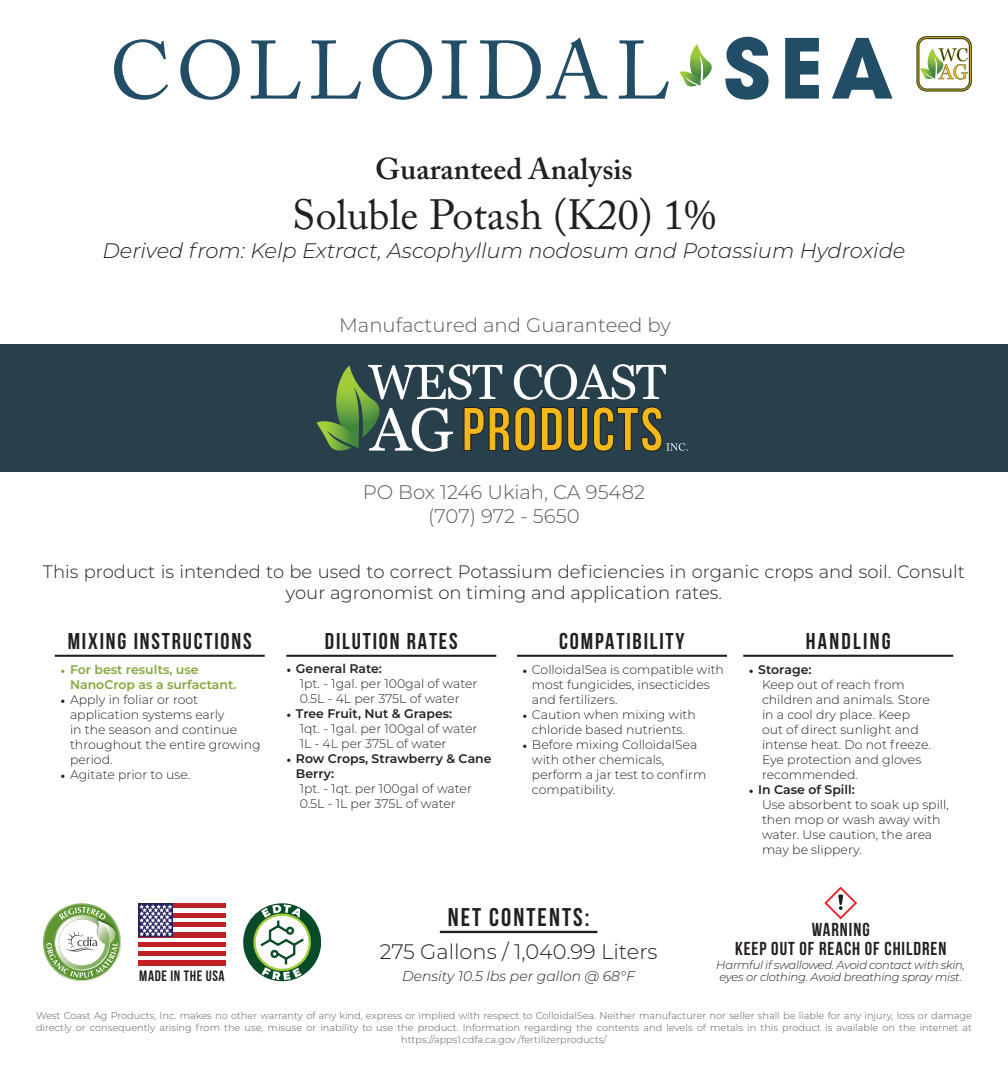
<style>
.page{position:relative;width:1008px;height:1080px;background:#fff}
.page>*{position:absolute;margin:0;border:0;box-sizing:border-box;transform-origin:0 0}
.t1{font:82px "Adobe Caslon Pro";letter-spacing:.07em;color:#214d66}
.t2{font:42px "Adobe Caslon Pro";color:#231f20}
.t3{font:600 30px "Adobe Caslon Pro";color:#231f20}
.t4{font:700 25.6px "Bebas Neue";letter-spacing:.08em;color:#231f20}
.t5{font:700 22.8px "Bebas Neue";letter-spacing:.08em;color:#231f20}
.t6{font:700 22.8px "Bebas Neue";letter-spacing:.1em;color:#231f20}
.t7{font:italic 300 21px "Montserrat";color:#231f20}
.t8{font:300 21px "Montserrat";color:#231f20}
.t9{font:300 19.6px/23.6px "Montserrat";color:#57585a;text-align:center}
.t10{font:700 18.8px "Bebas Neue";letter-spacing:.05em;color:#231f20}
.t11{font:300 18px/21.6px "Montserrat";color:#231f20;text-align:center}
.t12{font:700 15px "Bebas Neue";letter-spacing:.04em;color:#231f20}
.t13{font:italic 300 14px "Montserrat";color:#231f20}
.t14{font:300 12.4px/15px "Montserrat";color:#231f20}
.t15{font:600 12.4px/15px "Montserrat";color:#83a73e}
.t16{font:600 12.4px/15px "Montserrat";color:#231f20}
.t17{font:italic 300 11.6px/12px "Montserrat";letter-spacing:-.02em;color:#231f20}
.t18{font:300 9.8px/11.8px "Montserrat";color:#57585a;text-align:center}
.s1{font-family:"ITC Avant Garde Pro";font-weight:700}
.s2{font-family:"Minion Pro";font-weight:400}
.s3{font-weight:600}
</style>
<div class="page">
<svg style="left:916px;top:36px;width:56px;height:56px"></svg>
<svg style="left:243px;top:903px;width:78px;height:78px"></svg>
<div style="left:286px;top:927px;width:8px;height:8px;border:2px solid #0a4b27;border-radius:50%"></div>
<div style="left:270px;top:950px;width:9px;height:8px;border:2px solid #0a4b27;border-radius:50%"></div>
<svg style="left:43px;top:903px;width:78px;height:78px"></svg>
<div style="left:138px;top:903px;width:88px;height:5px;background:#c02025"></div>
<div style="left:138px;top:932px;width:87px;height:5px;background:#c02025"></div>
<div style="left:138px;top:922px;width:87px;height:5px;background:#c02025"></div>
<div style="left:138px;top:913px;width:87px;height:5px;background:#c02025"></div>
<div style="left:138px;top:961px;width:87px;height:5px;background:#c02025"></div>
<div style="left:138px;top:951px;width:87px;height:5px;background:#c02025"></div>
<div style="left:138px;top:942px;width:87px;height:5px;background:#c02025"></div>
<div style="left:138px;top:903px;width:35px;height:34px;background:#27235f"></div>
<svg style="left:139px;top:904px;width:33px;height:32px"></svg>
<hr style="left:440px;top:931px;width:157px;height:2px;background:#231f20">
<svg style="left:824px;top:887px;width:33px;height:32px"></svg>
<hr style="left:55px;top:655px;width:210px;height:2px;background:#231f20">
<hr style="left:517px;top:655px;width:210px;height:2px;background:#231f20">
<hr style="left:743px;top:655px;width:210px;height:2px;background:#231f20">
<hr style="left:286px;top:655px;width:210px;height:2px;background:#231f20">
<div style="left:0;top:344px;width:1008px;height:128px;background:#283f4c"></div>
<svg style="left:316px;top:364px;width:372px;height:88px"></svg>
<svg style="left:680px;top:44px;width:32px;height:43px"></svg>
<h1 class="t1" style="left:110px;top:22px;width:785px">COLLOIDAL <span class="s1">SEA</span></h1>
<h3 class="t3" style="left:375px;top:151px;width:259px">Guaranteed Analysis</h3>
<h2 class="t2" style="left:292px;top:190px;width:425px">Soluble Potash (K20) 1%</h2>
<h3 class="t7" style="left:102px;top:236px;width:805px">Derived from: Kelp Extract, Ascophyllum nodosum and Potassium Hydroxide</h3>
<h3 class="t9" style="left:339px;top:313px;width:333px">Manufactured and Guaranteed by</h3>
<h3 class="t9" style="left:363px;top:480px;width:284px">PO Box 1246 Ukiah, CA 95482 (707) 972 - 5650</h3>
<h3 class="t11" style="left:43px;top:560px;width:924px">This product is intended to be used to correct Potassium deficiencies in organic crops and soil. Consult your agronomist on timing and application rates.</h3>
<h3 class="t5" style="left:68px;top:629px;width:185px">MIXING INSTRUCTIONS</h3>
<p class="t15" style="left:70px;top:661px;width:168px;text-indent:-9px"><span class="s2">•</span> For best results, use<br>NanoCrop as a surfactant.</p>
<p class="t14" style="left:70px;top:692px;width:192px;text-indent:-9px"><span class="s2">•</span> Apply in foliar or root application systems early<br>in the season and continue throughout the entire growing period.</p>
<p class="t14" style="left:61px;top:766px;width:131px"><span class="s2">•</span> Agitate prior to use.</p>
<h3 class="t5" style="left:325px;top:629px;width:134px">DILUTION RATES</h3>
<p class="t14" style="left:300px;top:661px;width:179px;text-indent:-13px"><span class="s2">•</span> <span class="s3">General Rate:<br></span>1pt. - 1gal. per 100gal of water<br>0.5L - 4L per 375L of water</p>
<p class="t14" style="left:300px;top:705px;width:179px;text-indent:-13px"><span class="s2">•</span> <span class="s3">Tree Fruit, Nut &amp; Grapes:<br></span>1qt. - 1gal. per 100gal of water<br>1L - 4L per 375L of water</p>
<p class="t16" style="left:296px;top:750px;width:197px;text-indent:-9px"><span class="s2">•</span> Row Crops, Strawberry &amp; Cane<br>Berry:</p>
<p class="t14" style="left:300px;top:780px;width:174px">1pt. - 1qt. per 100gal of water<br>0.5L - 1L per 375L of water</p>
<h3 class="t5" style="left:559px;top:629px;width:127px">COMPATIBILITY</h3>
<p class="t14" style="left:532px;top:662px;width:194px;text-indent:-9px"><span class="s2">•</span> ColloidalSea is compatible with most fungicides, insecticides and fertilizers.</p>
<p class="t14" style="left:523px;top:707px;width:175px;text-align:center"><span class="s2">•</span> Caution when mixing with chloride based nutrients.</p>
<p class="t14" style="left:532px;top:736px;width:176px;text-indent:-9px"><span class="s2">•</span> Before mixing ColloidalSea with other chemicals, perform a jar test to confirm compatibility.</p>
<h3 class="t6" style="left:806px;top:629px;width:86px">HANDLING</h3>
<p class="t14" style="left:762px;top:662px;width:170px;text-indent:-13px"><span class="s2">•</span> <span class="s3">Storage:<br></span>Keep out of reach from children and animals. Store in a cool dry place. Keep out of direct sunlight and intense heat. Do not freeze.<br>Eye protection and gloves recommended.</p>
<p class="t14" style="left:762px;top:781px;width:188px;text-indent:-13px"><span class="s2">•</span> <span class="s3">In Case of Spill:<br></span>Use absorbent to soak up spill, then mop or wash away with water. Use caution, the area may be slippery.</p>
<h3 class="t4" style="left:448px;top:903px;width:143px">NET CONTENTS:</h3>
<h3 class="t8" style="left:380px;top:938px;width:279px">275 Gallons / 1,040.99 Liters</h3>
<h3 class="t10" style="left:735px;top:938px;width:213px">KEEP OUT OF REACH OF CHILDREN</h3>
<h3 class="t10" style="left:812px;top:920px;width:59px">WARNING</h3>
<p class="t17" style="left:716px;top:959px;width:250px">Harmful if swallowed. Avoid contact with skin, eyes or clothing. Avoid breathing spray mist.</p>
<p class="t12" style="left:139px;top:967px;width:87px">MADE IN THE USA</p>
<p class="t13" style="left:402px;top:967px;width:234px">Density 10.5 lbs per gallon @ 68°F</p>
<p class="t18" style="left:36px;top:1010px;width:938px">West Coast Ag Products, Inc. makes no other warranty of any kind, express or implied with respect to ColloidalSea. Neither manufacturer nor seller shall be liable for any injury, loss or damage directly or consequently arising from the use, misuse or inability to use the product. Information regarding the contents and levels of metals in this product is available on the internet at https://apps1.cdfa.ca.gov /fertilizerproducts/</p>
</div>
